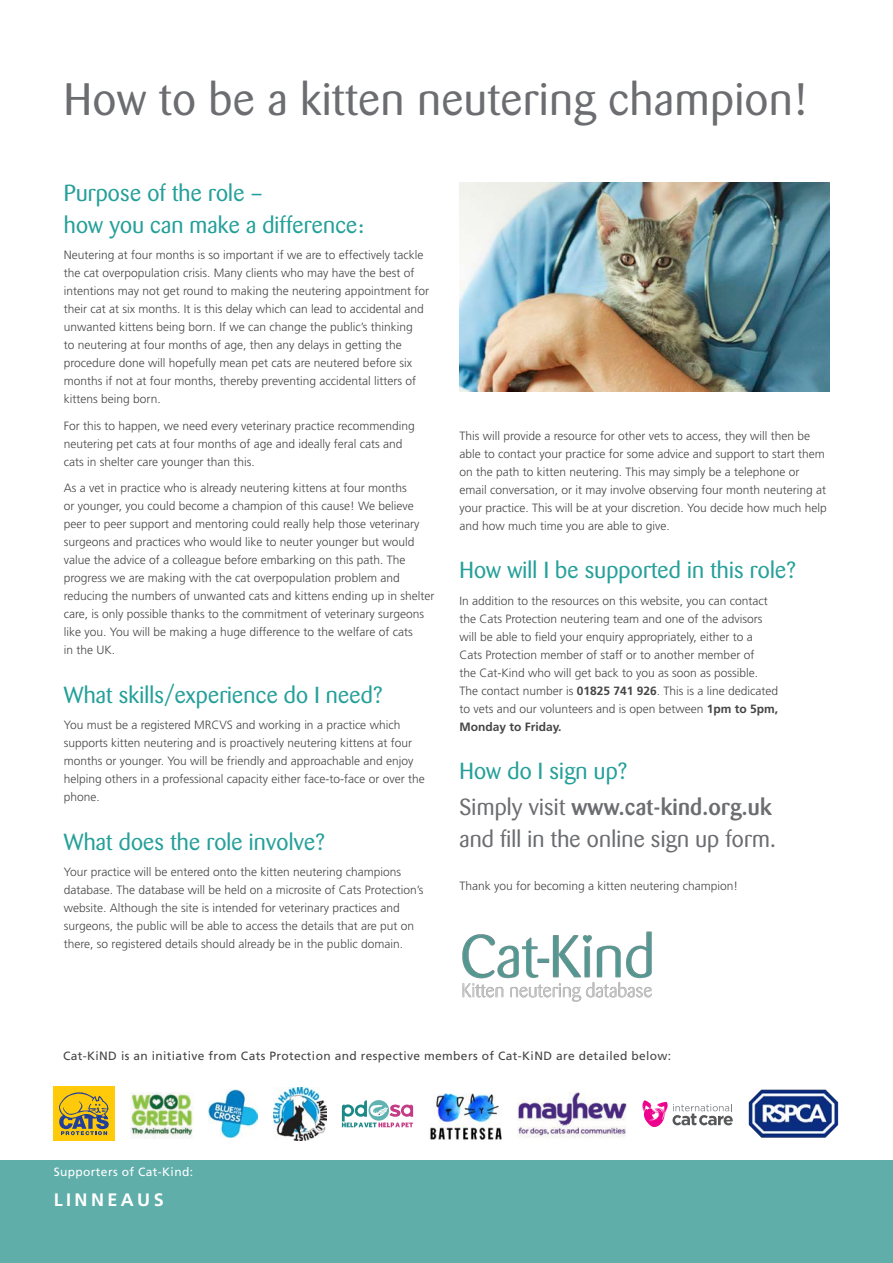
<style>
.page{position:relative;width:893px;height:1263px;background:#fff}
.page>*{position:absolute;margin:0;border:0;box-sizing:border-box;transform-origin:0 0}
.t1{font:45px "Barmeno BQ";letter-spacing:.02em;color:#6c6d70}
.t2{font:23.1px/31.5px "Barmeno BQ";letter-spacing:.01em;color:#25a099}
.t3{font:500 23.1px "Barmeno BQ";letter-spacing:.01em;color:#6c6d70}
.t4{font:23.1px "Barmeno BQ";letter-spacing:.01em;color:#6c6d70}
.t5{font:700 18px "Frutiger LT Std";letter-spacing:.19em;color:#fff}
._03_Body_Text{font:300 12px/18px "Frutiger LT Std";color:#474646}
.t6{font:12px "Frutiger LT Std";letter-spacing:.03em;color:#474646}
.t7{font:12px "Frutiger LT Std";letter-spacing:.03em;color:#fff}
.s1{font-weight:700}
.s2{font-weight:400}
</style>
<div class="page">
<div style="left:0;top:1160px;width:893px;height:103px;background:#5faeaa"></div>
<img style="left:459px;top:183px;width:371px;height:208px">
<img style="left:462px;top:931px;width:190px;height:71px">
<img style="left:209px;top:1089px;width:48px;height:49px">
<img style="left:273px;top:1087px;width:53px;height:53px">
<svg style="left:342px;top:1100px;width:71px;height:27px"></svg>
<img style="left:131px;top:1092px;width:62px;height:47px">
<div style="left:54px;top:1086px;width:61px;height:55px;background:#feca0a"></div>
<svg style="left:59px;top:1092px;width:50px;height:43px"></svg>
<svg style="left:642px;top:1100px;width:91px;height:27px"></svg>
<img style="left:748px;top:1089px;width:91px;height:49px">
<img style="left:518px;top:1092px;width:109px;height:48px">
<img style="left:430px;top:1093px;width:72px;height:47px">
<p class="t1" style="left:64px;top:74px;width:744px">How to be a kitten neutering champion!</p>
<p class="t2" style="left:64px;top:178px;width:302px">Purpose of the role –<br>how you can make a difference:</p>
<p class="_03_Body_Text" style="left:64px;top:246px;width:367px">Neutering at four months is so important if we are to effectively tackle the cat overpopulation crisis. Many clients who may have the best of intentions may not get round to making the neutering appointment for their cat at six months. It is this delay which can lead to accidental and unwanted kittens being born. If we can change the public’s thinking<br>to neutering at four months of age, then any delays in getting the procedure done will hopefully mean pet cats are neutered before six months if not at four months, thereby preventing accidental litters of kittens being born.</p>
<p class="_03_Body_Text" style="left:64px;top:417px;width:353px">For this to happen, we need every veterinary practice recommending neutering pet cats at four months of age and ideally feral cats and cats in shelter care younger than this.</p>
<p class="_03_Body_Text" style="left:64px;top:479px;width:372px">As a vet in practice who is already neutering kittens at four months<br>or younger, you could become a champion of this cause! We believe peer to peer support and mentoring could really help those veterinary surgeons and practices who would like to neuter younger but would value the advice of a colleague before embarking on this path. The progress we are making with the cat overpopulation problem and reducing the numbers of unwanted cats and kittens ending up in shelter care, is only possible thanks to the commitment of veterinary surgeons like you. You will be making a huge difference to the welfare of cats<br>in the UK.</p>
<p class="t2" style="left:64px;top:679px;width:320px">What skills/experience do I need?</p>
<p class="_03_Body_Text" style="left:64px;top:716px;width:363px">You must be a registered MRCVS and working in a practice which supports kitten neutering and is proactively neutering kittens at four months or younger. You will be friendly and approachable and enjoy helping others in a professional capacity either face-to-face or over the phone.</p>
<p class="t2" style="left:64px;top:826px;width:263px">What does the role involve?</p>
<p class="_03_Body_Text" style="left:64px;top:863px;width:361px">Your practice will be entered onto the kitten neutering champions database. The database will be held on a microsite of Cats Protection’s website. Although the site is intended for veterinary practices and surgeons, the public will be able to access the details that are put on there, so registered details should already be in the public domain.</p>
<p class="_03_Body_Text" style="left:459px;top:427px;width:369px">This will provide a resource for other vets to access, they will then be able to contact your practice for some advice and support to start them on the path to kitten neutering. This may simply be a telephone or email conversation, or it may involve observing four month neutering at your practice. This will be at your discretion. You decide how much help and how much time you are able to give.</p>
<p class="t2" style="left:459px;top:555px;width:338px">How will I be supported in this role?</p>
<p class="_03_Body_Text" style="left:459px;top:592px;width:320px">In addition to the resources on this website, you can contact the Cats Protection neutering team and one of the advisors will be able to field your enquiry appropriately, either to a Cats Protection member of staff or to another member of<br>the Cat-Kind who will get back to you as soon as possible.<br>The contact number is <span class="s1">01825 741 926</span>. This is a line dedicated to vets and our volunteers and is open between <span class="s1">1pm to 5pm, Monday to Friday.</span></p>
<p class="t2" style="left:459px;top:756px;width:170px">How do I sign up?</p>
<p class="t3" style="left:459px;top:793px;width:314px"><span class="s2">Simply visit</span> www.cat-kind.org.uk</p>
<p class="t4" style="left:459px;top:825px;width:318px">and fill in the online sign up form.</p>
<p class="_03_Body_Text" style="left:459px;top:877px;width:280px">Thank you for becoming a kitten neutering champion!</p>
<p class="t6" style="left:63px;top:1049px;width:610px">Cat-KiND is an initiative from Cats Protection and respective members of Cat-KiND are detailed below:</p>
<p class="t7" style="left:54px;top:1165px;width:141px">Supporters of Cat-Kind:</p>
<p class="t5" style="left:54px;top:1189px;width:111px">LINNEAUS</p>
</div>
